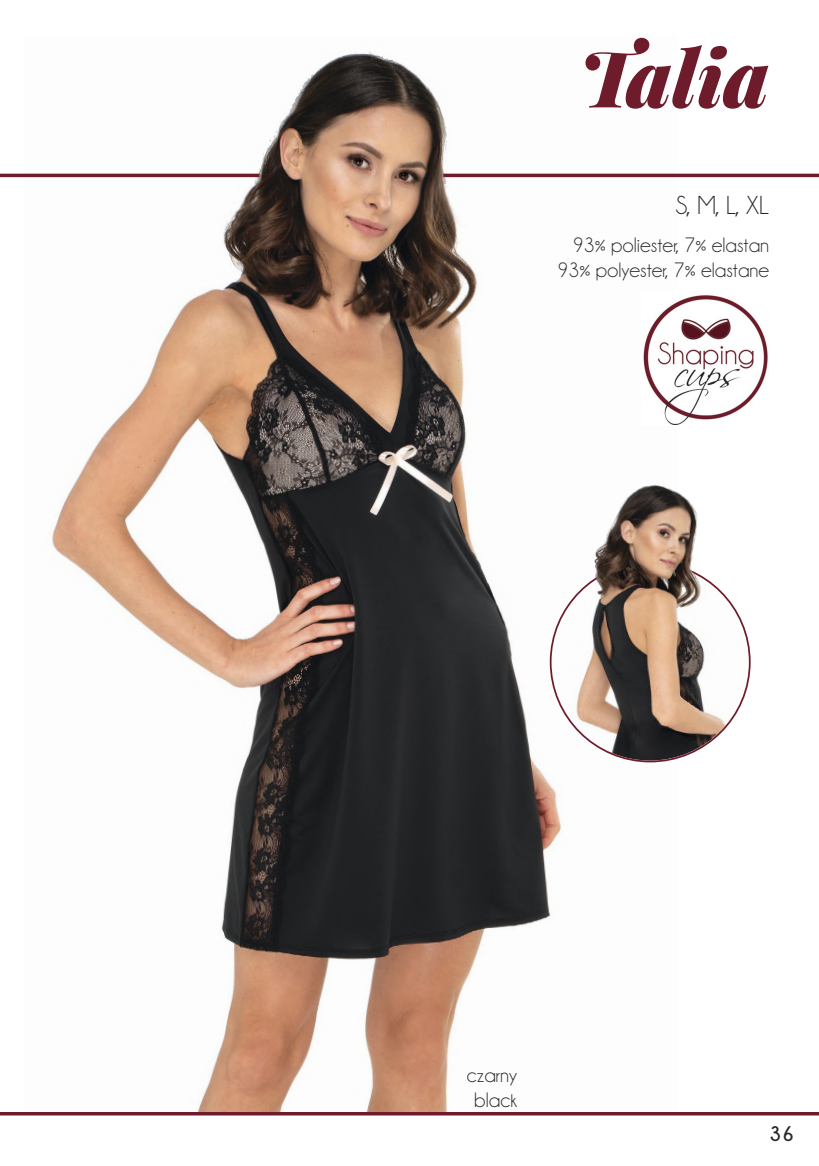
<style>
.page{position:relative;width:819px;height:1166px;background:#fff}
.page>*{position:absolute;margin:0;border:0;box-sizing:border-box;transform-origin:0 0}
.t1{font:italic 900 78.75px "Playfair Display";color:#6e1c2b}
.t2{font:26.25px "Champagne&Limousines";color:#272526}
.t3{font:21px "Champagne&Limousines";color:#272526}
.t4{font:700 21px "Champagne&Limousines";color:#272526}
</style>
<div class="page">
<img style="left:52px;top:184px;width:606px;height:928px">
<hr style="left:0;top:174px;width:819px;height:3px;background:#6e1c2b">
<hr style="left:0;top:1112px;width:819px;height:3px;background:#6e1c2b">
<div style="left:641px;top:291px;width:130px;height:135px;background:#fff"></div>
<img style="left:643px;top:295px;width:125px;height:129px">
<svg style="left:549px;top:562px;width:201px;height:200px"></svg>
<img style="left:25px;top:52px;width:652px;height:132px">
<img style="left:549px;top:474px;width:201px;height:136px;border-radius:50%">
<p class="t1" style="left:579px;top:45px;width:191px">Talia</p>
<p class="t2" style="left:675px;top:196px;width:95px">S, M, L, XL</p>
<p class="t3" style="left:573px;top:238px;width:198px">93% poliester, 7% elastan</p>
<p class="t3" style="left:557px;top:263px;width:213px">93% polyester, 7% elastane</p>
<p class="t3" style="left:466px;top:1067px;width:52px">czarny</p>
<p class="t3" style="left:474px;top:1092px;width:44px">black</p>
<p class="t4" style="left:769px;top:1121px;width:26px">36</p>
</div>
